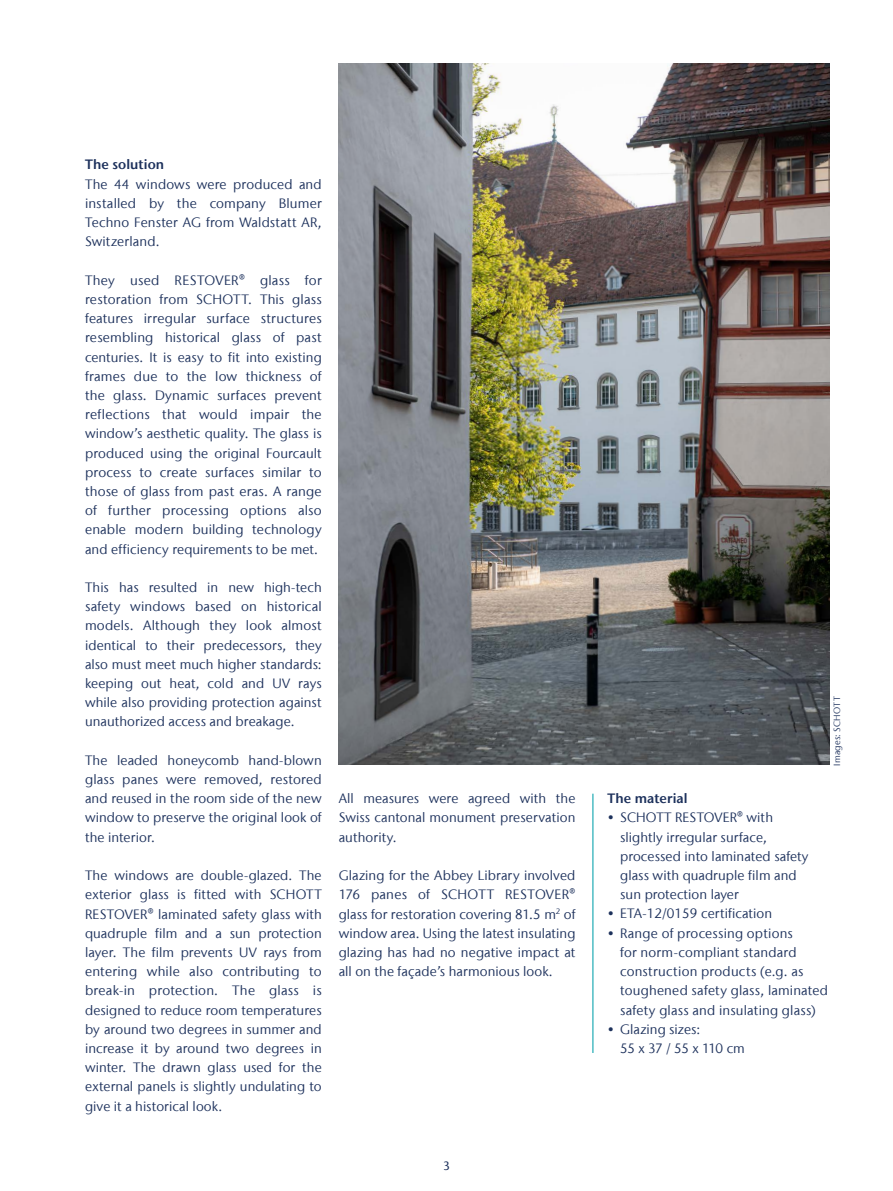
<style>
.page{position:relative;width:893px;height:1191px;background:#fff}
.page>*{position:absolute;margin:0;border:0;box-sizing:border-box;transform-origin:0 0}
.t1{font:13.5px/19.2px "Stone Sans IIITC Com";letter-spacing:.005em;color:#1d315c;text-align:justify}
.t2{font:600 13.5px "Stone Sans IIITC Com";letter-spacing:.005em;color:#1d315c}
.t3{font:500 12px "Stone Sans IIITC Com";color:#1d315c}
.t4{font:9px "Stone Sans IIITC Com";letter-spacing:.02em;color:#1d315c}
</style>
<div class="page">
<hr style="left:592px;top:793px;width:2px;height:260px;background:#4dbcc3">
<img style="left:339px;top:64px;width:490px;height:701px">
<p class="t2" style="left:85px;top:156px;width:81px">The solution</p>
<p class="t1" style="left:85px;top:174px;width:238px">The 44 windows were produced and installed by the company Blumer Techno Fenster AG from Waldstatt AR, Switzerland.</p>
<p class="t1" style="left:85px;top:270px;width:238px">They used RESTOVER® glass for restoration from SCHOTT. This glass features irregular surface structures resembling historical glass of past centuries. It is easy to fit into existing frames due to the low thickness of the glass. Dynamic surfaces prevent reflections that would impair the window’s aesthetic quality. The glass is produced using the original Fourcault process to create surfaces similar to those of glass from past eras. A range of further processing options also enable modern building technology and efficiency requirements to be met.</p>
<p class="t1" style="left:85px;top:577px;width:238px">This has resulted in new high-tech safety windows based on historical models. Although they look almost identical to their predecessors, they also must meet much higher standards: keeping out heat, cold and UV rays while also providing protection against unauthorized access and breakage.</p>
<p class="t1" style="left:85px;top:750px;width:238px">The leaded honeycomb hand-blown glass panes were removed, restored and reused in the room side of the new window to preserve the original look of the interior.</p>
<p class="t1" style="left:85px;top:865px;width:238px">The windows are double-glazed. The exterior glass is fitted with SCHOTT RESTOVER® laminated safety glass with quadruple film and a sun protection layer. The film prevents UV rays from entering while also contributing to break-in protection. The glass is designed to reduce room temperatures by around two degrees in summer and increase it by around two degrees in winter. The drawn glass used for the external panels is slightly undulating to give it a historical look.</p>
<p class="t1" style="left:339px;top:789px;width:238px">All measures were agreed with the Swiss cantonal monument preservation authority.</p>
<p class="t1" style="left:339px;top:865px;width:238px">Glazing for the Abbey Library involved 176 panes of SCHOTT RESTOVER® glass for restoration covering 81.5 m<sup>2</sup> of window area. Using the latest insulating glazing has had no negative impact at all on the façade’s harmonious look.</p>
<p class="t3" style="left:443px;top:1158px;width:8px">3</p>
<p class="t4" style="left:831px;top:765px;width:71px;rotate:-90deg">Images: SCHOTT</p>
<p class="t2" style="left:607px;top:790px;width:82px">The material</p>
<p class="t1" style="left:620px;top:808px;width:190px;text-align:left;text-indent:-13px">• SCHOTT RESTOVER® with slightly irregular surface, processed into laminated safety glass with quadruple film and sun protection layer</p>
<p class="t1" style="left:607px;top:904px;width:166px">• ETA-12/0159 certification</p>
<p class="t1" style="left:620px;top:923px;width:210px;text-align:left;text-indent:-13px">• Range of processing options<br>for norm-compliant standard construction products (e.g. as toughened safety glass, laminated safety glass and insulating glass)</p>
<p class="t1" style="left:620px;top:1019px;width:126px;text-indent:-13px">• Glazing sizes:<br>55 x 37 / 55 x 110 cm</p>
</div>
